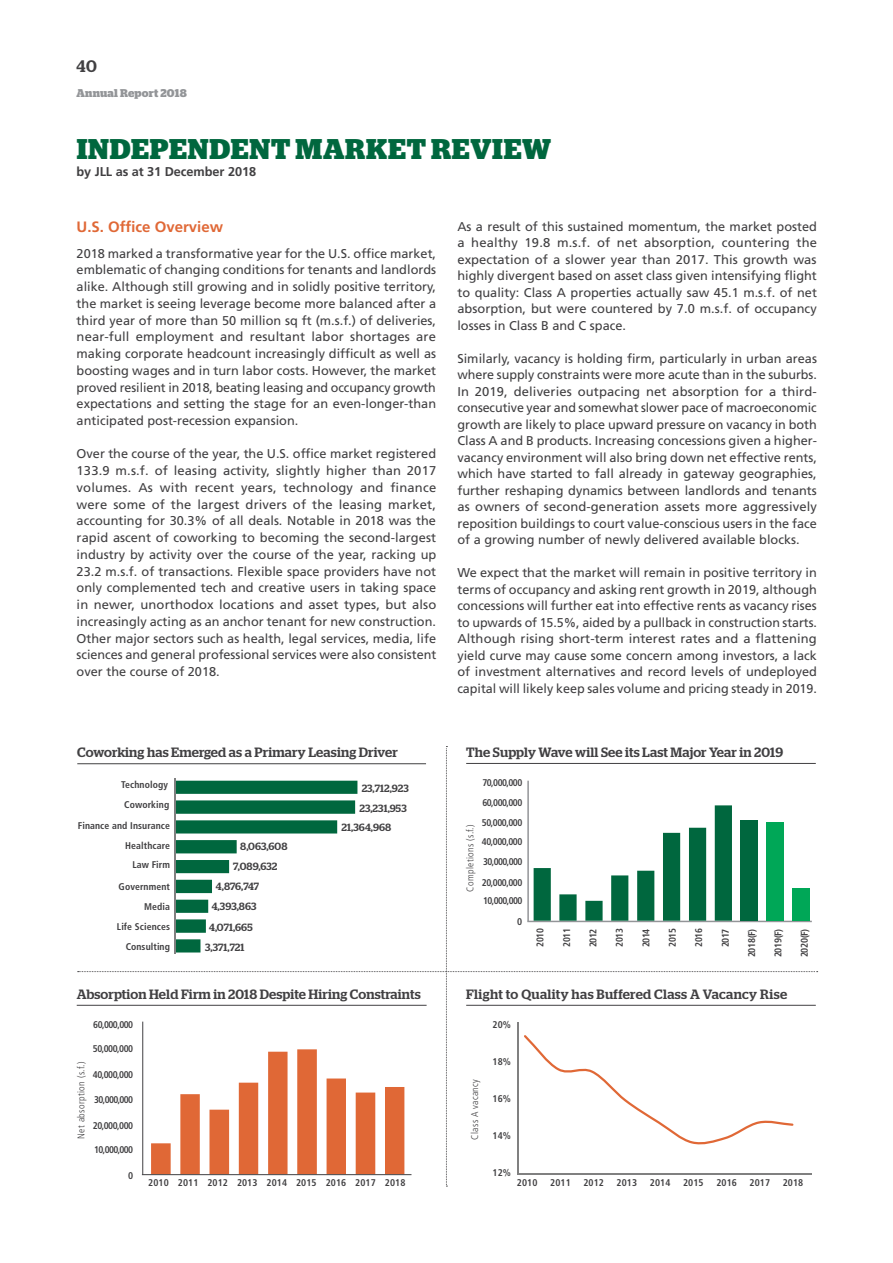
<style>
.page{position:relative;width:893px;height:1263px;background:#fff}
.page>*{position:absolute;margin:0;border:0;box-sizing:border-box;transform-origin:0 0}
.t1{font:700 28.5px "Stag";letter-spacing:.03em;color:#00673e}
.t2{font:500 16.8px "Stag";color:#414042}
.t3{font:700 15px "Frutiger LT Std";color:#e06836}
.t4{font:500 13.5px "Stag";letter-spacing:.01em;color:#414042}
.t5{font:12.75px/16.5px "Frutiger LT Std";color:#414042;text-align:justify}
.t6{font:700 12.75px "Frutiger LT Std";letter-spacing:-.005em;color:#414042}
.t7{font:700 11.25px "Stag";letter-spacing:.02em;color:#939598}
.t8{font:500 10.5px/20.4px "Stag";letter-spacing:.01em;color:#414042}
.t9{font:700 condensed 9.75px/20.4px "Frutiger";letter-spacing:.01em;color:#414042;text-align:right}
.t10{font:300 condensed 9.75px "Frutiger";letter-spacing:.035em;color:#414042}
</style>
<div class="page">
<hr style="left:77px;top:763px;width:349px;height:1px;background:#414042">
<hr style="left:77px;top:1005px;width:350px;height:1px;background:#414042">
<svg style="left:78px;top:746px;width:740px;height:441px"></svg>
<h2 class="t2" style="left:77px;top:56px;width:22px">40</h2>
<p class="t7" style="left:77px;top:87px;width:112px">Annual Report 2018</p>
<h1 class="t1" style="left:77px;top:132px;width:476px">INDEPENDENT MARKET REVIEW</h1>
<p class="t6" style="left:77px;top:164px;width:181px">by JLL as at 31 December 2018</p>
<p class="t3" style="left:77px;top:218px;width:148px">U.S. Office Overview</p>
<p class="t5" style="left:77px;top:245px;width:361px">2018 marked a transformative year for the U.S. office market, emblematic of changing conditions for tenants and landlords alike. Although still growing and in solidly positive territory, the market is seeing leverage become more balanced after a third year of more than 50 million sq ft (m.s.f.) of deliveries, near-full employment and resultant labor shortages are making corporate headcount increasingly difficult as well as boosting wages and in turn labor costs. However, the market proved resilient in 2018, beating leasing and occupancy growth expectations and setting the stage for an even-longer-than anticipated post-recession expansion.</p>
<p class="t5" style="left:77px;top:446px;width:361px">Over the course of the year, the U.S. office market registered 133.9 m.s.f. of leasing activity, slightly higher than 2017 volumes. As with recent years, technology and finance were some of the largest drivers of the leasing market, accounting for 30.3% of all deals. Notable in 2018 was the rapid ascent of coworking to becoming the second-largest industry by activity over the course of the year, racking up 23.2 m.s.f. of transactions. Flexible space providers have not only complemented tech and creative users in taking space in newer, unorthodox locations and asset types, but also increasingly acting as an anchor tenant for new construction.<br>Other major sectors such as health, legal services, media, life sciences and general professional services were also consistent over the course of 2018.</p>
<p class="t5" style="left:457px;top:218px;width:361px">As a result of this sustained momentum, the market posted a healthy 19.8 m.s.f. of net absorption, countering the expectation of a slower year than 2017. This growth was highly divergent based on asset class given intensifying flight to quality: Class A properties actually saw 45.1 m.s.f. of net absorption, but were countered by 7.0 m.s.f. of occupancy losses in Class B and C space.</p>
<p class="t5" style="left:457px;top:350px;width:361px">Similarly, vacancy is holding firm, particularly in urban areas where supply constraints were more acute than in the suburbs.<br>In 2019, deliveries outpacing net absorption for a third&shy;consecutive year and somewhat slower pace of macroeconomic growth are likely to place upward pressure on vacancy in both Class A and B products. Increasing concessions given a higher&shy;vacancy environment will also bring down net effective rents, which have started to fall already in gateway geographies, further reshaping dynamics between landlords and tenants as owners of second-generation assets more aggressively reposition buildings to court value-conscious users in the face of a growing number of newly delivered available blocks.</p>
<p class="t5" style="left:457px;top:565px;width:361px">We expect that the market will remain in positive territory in terms of occupancy and asking rent growth in 2019, although concessions will further eat into effective rents as vacancy rises to upwards of 15.5%, aided by a pullback in construction starts.<br>Although rising short-term interest rates and a flattening yield curve may cause some concern among investors, a lack of investment alternatives and record levels of undeployed capital will likely keep sales volume and pricing steady in 2019.</p>
<p class="t4" style="left:77px;top:744px;width:322px">Coworking has Emerged as a Primary Leasing Driver</p>
<p class="t4" style="left:466px;top:744px;width:318px">The Supply Wave will See its Last Major Year in 2019</p>
<p class="t9" style="left:78px;top:774px;width:94px">Technology<br>Coworking<br>Finance and Insurance<br>Healthcare</p>
<p class="t9" style="left:132px;top:855px;width:39px">Law Firm</p>
<p class="t9" style="left:119px;top:876px;width:53px">Government</p>
<p class="t9" style="left:144px;top:896px;width:27px">Media</p>
<p class="t9" style="left:117px;top:916px;width:55px">Life Sciences</p>
<p class="t9" style="left:126px;top:936px;width:46px">Consulting</p>
<p class="t8" style="left:240px;top:836px;width:49px">8,063,608</p>
<p class="t8" style="left:233px;top:856px;width:46px">7,089,632</p>
<p class="t8" style="left:216px;top:876px;width:45px">4,876,747</p>
<p class="t8" style="left:212px;top:896px;width:46px">4,393,863</p>
<p class="t8" style="left:209px;top:916px;width:45px">4,071,665</p>
<p class="t8" style="left:205px;top:937px;width:41px">3,371,721</p>
<p class="t8" style="left:359px;top:778px;width:51px">23,712,923<br>23,231,953</p>
<p class="t8" style="left:341px;top:817px;width:51px">21,364,968</p>
<p class="t9" style="left:482px;top:773px;width:41px">70,000,000</p>
<p class="t9" style="left:482px;top:792px;width:41px">60,000,000</p>
<p class="t9" style="left:482px;top:812px;width:42px">50,000,000</p>
<p class="t10" style="left:465px;top:891px;width:69px;rotate:-90deg">Completions (s.f.)</p>
<p class="t9" style="left:482px;top:832px;width:42px">40,000,000</p>
<p class="t9" style="left:483px;top:851px;width:41px">30,000,000</p>
<p class="t9" style="left:482px;top:872px;width:42px">20,000,000</p>
<p class="t9" style="left:483px;top:891px;width:41px">10,000,000</p>
<p class="t9" style="left:517px;top:911px;width:7px">0</p>
<p class="t9" style="left:530px;top:947px;width:21px;rotate:-90deg">2010</p>
<p class="t9" style="left:556px;top:947px;width:21px;rotate:-90deg">2011</p>
<p class="t9" style="left:583px;top:947px;width:20px;rotate:-90deg">2012</p>
<p class="t9" style="left:609px;top:947px;width:21px;rotate:-90deg">2013</p>
<p class="t9" style="left:636px;top:947px;width:20px;rotate:-90deg">2014</p>
<p class="t9" style="left:662px;top:947px;width:21px;rotate:-90deg">2015</p>
<p class="t9" style="left:689px;top:947px;width:21px;rotate:-90deg">2016</p>
<p class="t9" style="left:715px;top:947px;width:20px;rotate:-90deg">2017</p>
<p class="t9" style="left:741px;top:957px;width:30px;rotate:-90deg">2018(F)</p>
<p class="t9" style="left:768px;top:957px;width:30px;rotate:-90deg">2019(F)</p>
<p class="t9" style="left:794px;top:957px;width:30px;rotate:-90deg">2020(F)</p>
<p class="t4" style="left:77px;top:986px;width:345px">Absorption Held Firm in 2018 Despite Hiring Constraints</p>
<p class="t4" style="left:466px;top:986px;width:322px">Flight to Quality has Buffered Class A Vacancy Rise</p>
<p class="t9" style="left:93px;top:1014px;width:41px">60,000,000</p>
<p class="t9" style="left:93px;top:1039px;width:42px">50,000,000</p>
<p class="t10" style="left:76px;top:1139px;width:78px;rotate:-90deg">Net absorption (s.f.)</p>
<p class="t9" style="left:93px;top:1064px;width:42px">40,000,000</p>
<p class="t9" style="left:94px;top:1089px;width:41px">30,000,000</p>
<p class="t9" style="left:93px;top:1115px;width:42px">20,000,000</p>
<p class="t9" style="left:94px;top:1139px;width:41px">10,000,000</p>
<p class="t9" style="left:128px;top:1165px;width:7px">0</p>
<p class="t9" style="left:493px;top:1014px;width:20px">20%</p>
<p class="t10" style="left:469px;top:1140px;width:62px;rotate:-90deg">Class A vacancy</p>
<p class="t9" style="left:493px;top:1051px;width:20px">18%</p>
<p class="t9" style="left:493px;top:1088px;width:20px">16%</p>
<p class="t9" style="left:493px;top:1125px;width:20px">14%</p>
<p class="t9" style="left:493px;top:1162px;width:20px">12%</p>
<p class="t9" style="left:148px;top:1173px;width:259px">2010 2011 2012 2013 2014 2015 2016 2017 2018</p>
<p class="t9" style="left:517px;top:1173px;width:22px">2010</p>
<p class="t9" style="left:550px;top:1173px;width:22px">2011</p>
<p class="t9" style="left:583px;top:1173px;width:22px">2012</p>
<p class="t9" style="left:617px;top:1173px;width:22px">2013</p>
<p class="t9" style="left:650px;top:1173px;width:22px">2014</p>
<p class="t9" style="left:683px;top:1173px;width:22px">2015</p>
<p class="t9" style="left:716px;top:1173px;width:22px">2016</p>
<p class="t9" style="left:750px;top:1173px;width:22px">2017</p>
<p class="t9" style="left:783px;top:1173px;width:22px">2018</p>
</div>
